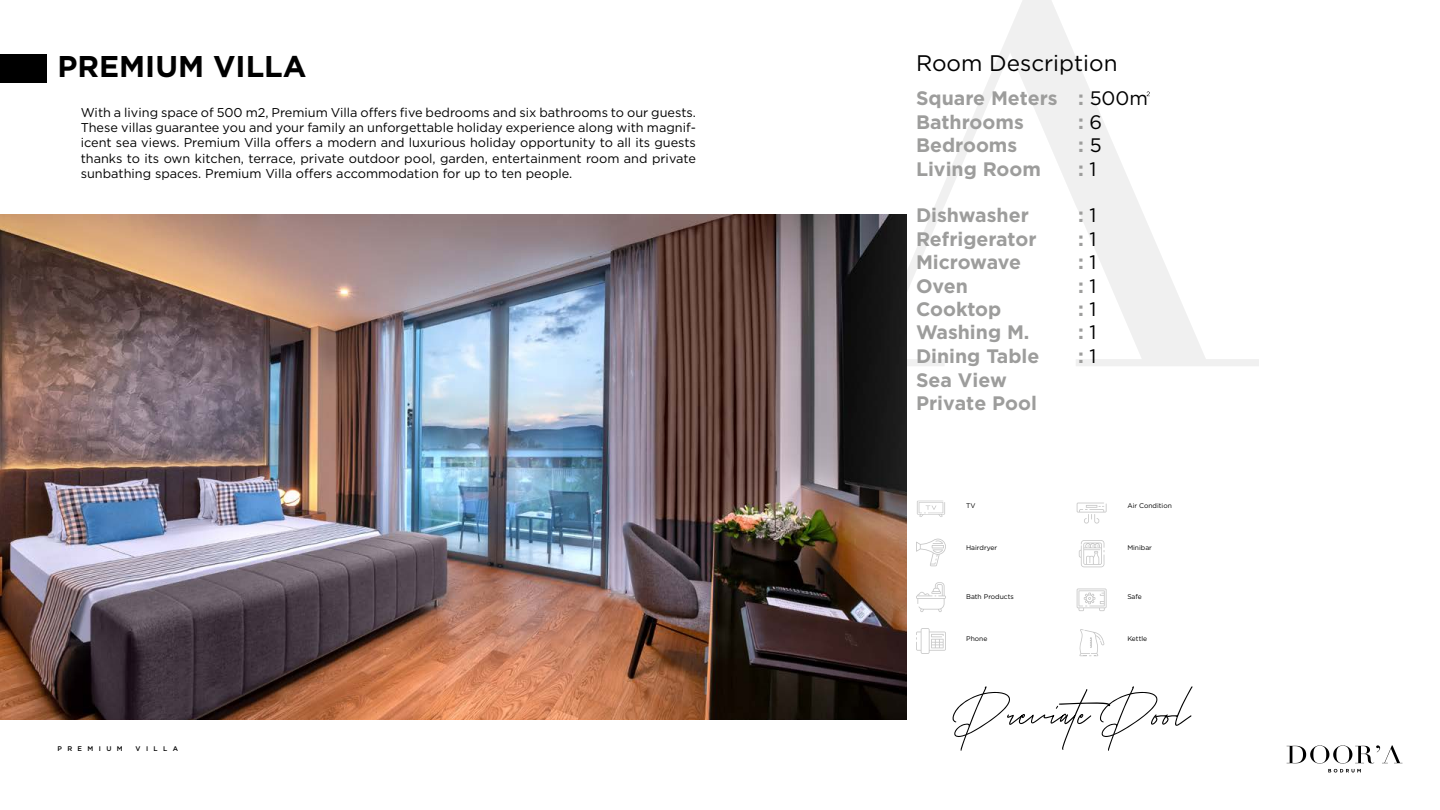
<style>
.page{position:relative;width:1440px;height:810px;background:#fff}
.page>*{position:absolute;margin:0;border:0;box-sizing:border-box;transform-origin:0 0}
.t1{font:700 30px "Gotham";color:#000}
.t2{font:22.5px "Gotham";color:#000}
.t3{font:700 19.5px/23.5px "Gotham";color:#9d9d9c}
.t4{font:12.75px/15.3px "Gotham";color:#000;text-align:justify}
.t5{font:6.75px "Gotham";color:#000}
.t6{font:500 6.75px "Gotham";letter-spacing:.8em;color:#000}
.s1{font-weight:400;color:#000}
</style>
<div class="page">
<svg style="left:907px;top:0;width:352px;height:366px"></svg>
<svg style="left:917px;top:501px;width:28px;height:16px"></svg>
<svg style="left:916px;top:538px;width:30px;height:28px"></svg>
<svg style="left:916px;top:582px;width:30px;height:30px"></svg>
<svg style="left:916px;top:628px;width:30px;height:26px"></svg>
<svg style="left:1077px;top:503px;width:30px;height:21px"></svg>
<svg style="left:1077px;top:589px;width:30px;height:22px"></svg>
<svg style="left:1079px;top:540px;width:26px;height:27px"></svg>
<svg style="left:1079px;top:629px;width:25px;height:27px"></svg>
<svg style="left:1147px;top:91px;width:3px;height:5px"></svg>
<div style="left:0;top:55px;width:46px;height:28px;background:#000"></div>
<svg style="left:1287px;top:745px;width:115px;height:28px"></svg>
<img style="left:0;top:214px;width:907px;height:506px">
<svg style="left:953px;top:686px;width:240px;height:65px"></svg>
<h1 class="t1" style="left:57px;top:47px;width:251px">PREMIUM VILLA</h1>
<p class="t4" style="left:81px;top:104px;width:617px">With a living space of 500 m2, Premium Villa offers five bedrooms and six bathrooms to our guests.<br>These villas guarantee you and your family an unforgettable holiday experience along with magnif&shy;icent sea views. Premium Villa offers a modern and luxurious holiday opportunity to all its guests thanks to its own kitchen, terrace, private outdoor pool, garden, entertainment room and private sunbathing spaces. Premium Villa offers accommodation for up to ten people.</p>
<p class="t6" style="left:57px;top:744px;width:67px">PREMIUM</p>
<p class="t6" style="left:136px;top:744px;width:44px">VILLA</p>
<h2 class="t2" style="left:916px;top:49px;width:203px">Room Description</h2>
<h3 class="t3" style="left:916px;top:87px;width:233px">Square Meters : <span class="s1">500m<br></span>Bathrooms</h3>
<h3 class="t3" style="left:1078px;top:110px;width:26px">: <span class="s1">6</span></h3>
<h3 class="t3" style="left:916px;top:133px;width:103px">Bedrooms</h3>
<h3 class="t3" style="left:1078px;top:133px;width:25px">: <span class="s1">5</span></h3>
<h3 class="t3" style="left:916px;top:157px;width:127px">Living Room</h3>
<h3 class="t3" style="left:1078px;top:157px;width:20px">: <span class="s1">1</span></h3>
<h3 class="t3" style="left:1078px;top:204px;width:20px;text-align:justify">: <span class="s1">1 </span>: <span class="s1">1 </span>: <span class="s1">1 </span>: <span class="s1">1 </span>: <span class="s1">1 </span>: <span class="s1">1 </span>: <span class="s1">1</span></h3>
<h3 class="t3" style="left:916px;top:204px;width:125px">Dishwasher<br>Refrigerator<br>Microwave<br>Oven<br>Cooktop<br>Washing M.<br>Dining Table<br>Sea View<br>Private Pool</h3>
<p class="t5" style="left:966px;top:501px;width:11px">TV</p>
<p class="t5" style="left:1127px;top:501px;width:46px">Air Condition</p>
<p class="t5" style="left:966px;top:544px;width:33px">Hairdryer</p>
<p class="t5" style="left:1127px;top:544px;width:26px">Minibar</p>
<p class="t5" style="left:966px;top:593px;width:49px">Bath Products</p>
<p class="t5" style="left:1127px;top:593px;width:16px">Safe</p>
<p class="t5" style="left:966px;top:634px;width:23px">Phone</p>
<p class="t5" style="left:1127px;top:634px;width:21px">Kettle</p>
</div>
